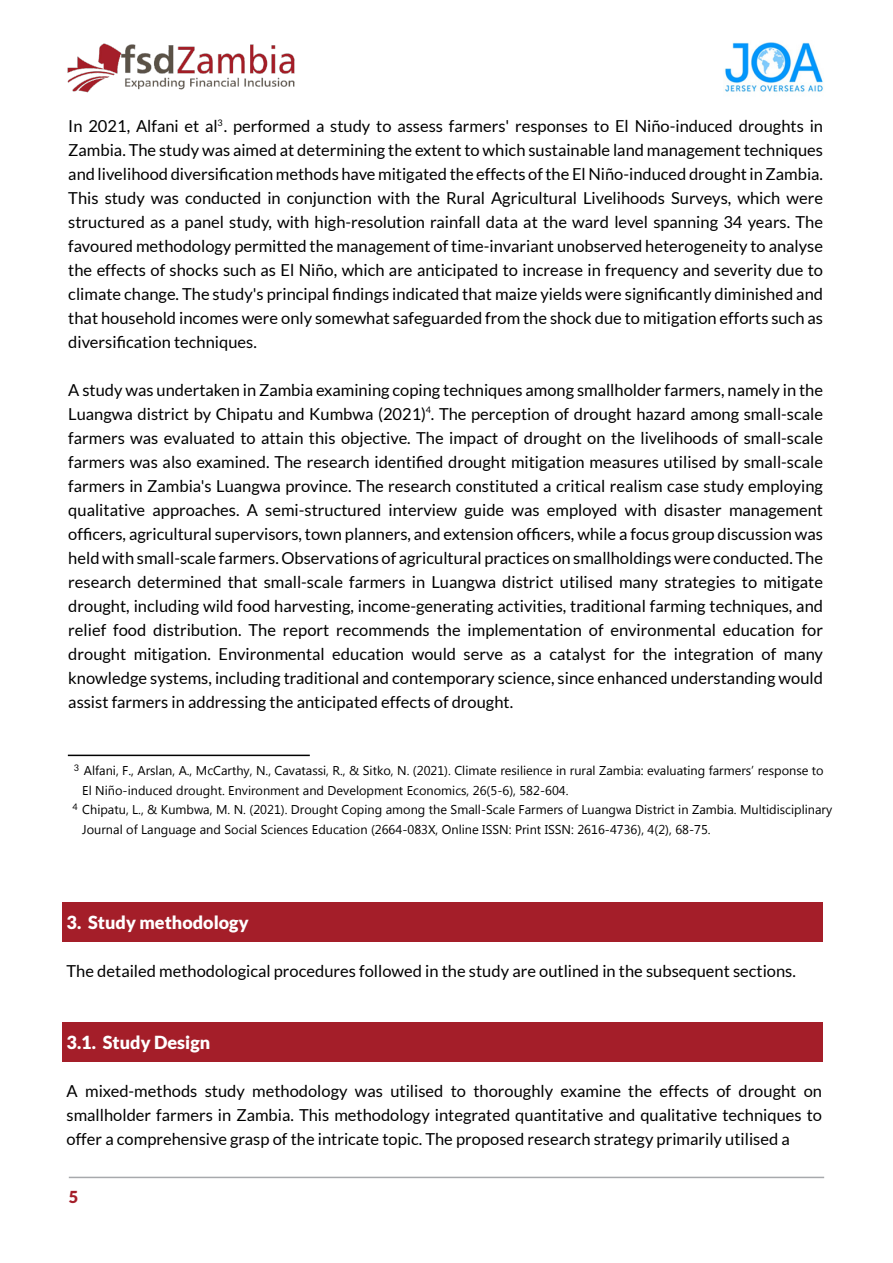
<style>
.page{position:relative;width:893px;height:1263px;background:#fff}
.page>*{position:absolute;margin:0;border:0;box-sizing:border-box;transform-origin:0 0}
.t1{font:900 18px "Lato";color:#fff}
.t2{font:16.5px/24px "Lato";color:#000;text-align:justify}
.t3{font:900 16.5px "Lato";color:#a41e29}
.t4{font:12.75px/19.5px "Microsoft New Tai Lue";color:#000}
.t5{font:9px "Lato";color:#000}
</style>
<div class="page">
<hr style="left:69px;top:1177px;width:755px;height:1px;background:#a7a9ac">
<img style="left:67px;top:43px;width:228px;height:50px">
<img style="left:725px;top:42px;width:98px;height:50px">
<hr style="left:68px;top:755px;width:242px;height:1px;background:#000">
<div style="left:62px;top:902px;width:760px;height:39px;background:#a41e29"></div>
<div style="left:62px;top:1022px;width:760px;height:39px;background:#a41e29"></div>
<p class="t2" style="left:68px;top:114px;width:756px">In 2021, Alfani et al . performed a study to assess farmers' responses to El Niño-induced droughts in Zambia. The study was aimed at determining the extent to which sustainable land management techniques and livelihood diversification methods have mitigated the effects of the El Niño-induced drought in Zambia.<br>This study was conducted in conjunction with the Rural Agricultural Livelihoods Surveys, which were structured as a panel study, with high-resolution rainfall data at the ward level spanning 34 years. The favoured methodology permitted the management of time-invariant unobserved heterogeneity to analyse the effects of shocks such as El Niño, which are anticipated to increase in frequency and severity due to climate change. The study's principal findings indicated that maize yields were significantly diminished and that household incomes were only somewhat safeguarded from the shock due to mitigation efforts such as diversification techniques.</p>
<p class="t2" style="left:68px;top:378px;width:756px">A study was undertaken in Zambia examining coping techniques among smallholder farmers, namely in the Luangwa district by Chipatu and Kumbwa (2021) . The perception of drought hazard among small-scale farmers was evaluated to attain this objective. The impact of drought on the livelihoods of small-scale farmers was also examined. The research identified drought mitigation measures utilised by small-scale farmers in Zambia's Luangwa province. The research constituted a critical realism case study employing qualitative approaches. A semi-structured interview guide was employed with disaster management officers, agricultural supervisors, town planners, and extension officers, while a focus group discussion was held with small-scale farmers. Observations of agricultural practices on smallholdings were conducted. The research determined that small-scale farmers in Luangwa district utilised many strategies to mitigate drought, including wild food harvesting, income-generating activities, traditional farming techniques, and relief food distribution. The report recommends the implementation of environmental education for drought mitigation. Environmental education would serve as a catalyst for the integration of many knowledge systems, including traditional and contemporary science, since enhanced understanding would assist farmers in addressing the anticipated effects of drought.</p>
<p class="t5" style="left:217px;top:118px;width:7px">3</p>
<p class="t5" style="left:426px;top:405px;width:7px">4</p>
<p class="t5" style="left:74px;top:763px;width:7px">3</p>
<p class="t5" style="left:72px;top:802px;width:7px">4</p>
<p class="t4" style="left:82px;top:762px;width:751px">Alfani, F., Arslan, A., McCarthy, N., Cavatassi, R., &amp; Sitko, N. (2021). Climate resilience in rural Zambia: evaluating farmers’ response to El Niño-induced drought. Environment and Development Economics, 26(5-6), 582-604.<br>Chipatu, L., &amp; Kumbwa, M. N. (2021). Drought Coping among the Small-Scale Farmers of Luangwa District in Zambia. Multidisciplinary Journal of Language and Social Sciences Education (2664-083X, Online ISSN: Print ISSN: 2616-4736), 4(2), 68-75.</p>
<p class="t1" style="left:67px;top:912px;width:184px">3. Study methodology</p>
<p class="t2" style="left:67px;top:959px;width:731px">The detailed methodological procedures followed in the study are outlined in the subsequent sections.</p>
<p class="t1" style="left:67px;top:1032px;width:145px">3.1. Study Design</p>
<p class="t2" style="left:67px;top:1079px;width:757px">A mixed-methods study methodology was utilised to thoroughly examine the effects of drought on smallholder farmers in Zambia. This methodology integrated quantitative and qualitative techniques to offer a comprehensive grasp of the intricate topic. The proposed research strategy primarily utilised a</p>
<p class="t3" style="left:69px;top:1187px;width:11px">5</p>
</div>
